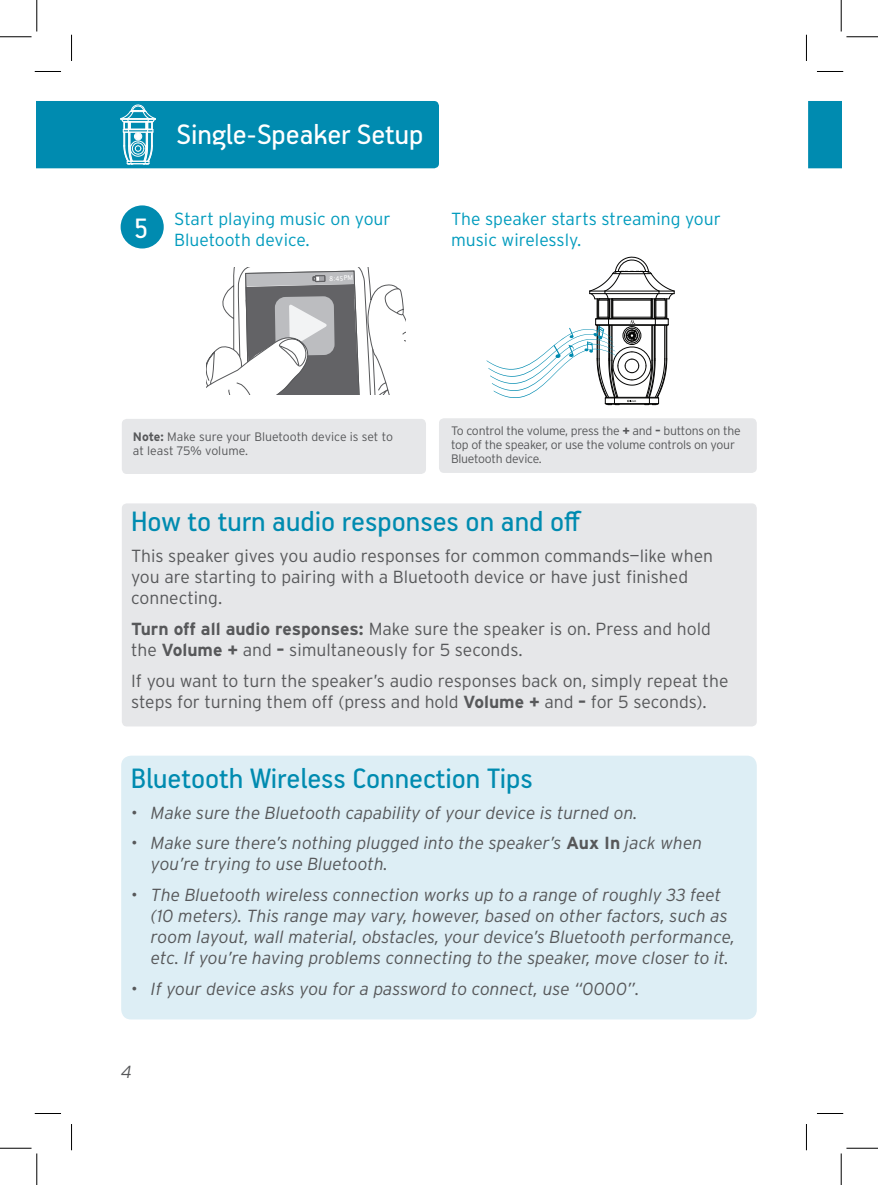
<style>
.page{position:relative;width:878px;height:1185px;background:#fff}
.page>*{position:absolute;margin:0;border:0;box-sizing:border-box;transform-origin:0 0}
.t1{font:31.5px "PF Handbook Pro";color:#008bb0}
.t2{font:31.5px "PF Handbook Pro";color:#fff}
.t3{font:italic 300 17.5px/21px "Interstate";color:#57585a}
.t4{font:300 17.5px/21px "Interstate";color:#57585a}
.t5{font:300 17.5px/21px "Interstate";color:#009bbd}
.t6{font:300 12.25px/14px "Interstate";letter-spacing:-.02em;color:#57585a}
.t7{font:300 12.25px/14px "Interstate";color:#57585a}
.t8{font:6.65px "Lucida Sans";color:#fff}
.s1{font-family:"PF Handbook Pro";font-weight:400;font-size:31.5px;color:#fff}
.s2{font-weight:700}
.s3{font-weight:700;font-style:normal}
</style>
<div class="page">
<div style="left:122px;top:503px;width:634px;height:223px;background:#e6e7e9;border-radius:5px"></div>
<div style="left:121px;top:205px;width:43px;height:43px;background:#008bb0;border-radius:50%"></div>
<svg style="left:206px;top:268px;width:199px;height:127px"></svg>
<svg style="left:486px;top:256px;width:188px;height:150px"></svg>
<div style="left:439px;top:418px;width:317px;height:55px;background:#e6e7e9;border-radius:5px"></div>
<div style="left:121px;top:755px;width:635px;height:264px;background:#ddeef5;border-radius:10px"></div>
<div style="left:808px;top:101px;width:32px;height:67px;background:#008bb0"></div>
<div style="left:122px;top:419px;width:304px;height:55px;background:#e6e7e9;border-radius:5px"></div>
<div style="left:37px;top:101px;width:402px;height:67px;background:#008bb0"></div>
<svg style="left:35px;top:71px;width:26px;height:1px"></svg>
<svg style="left:817px;top:71px;width:25px;height:1px"></svg>
<svg style="left:35px;top:1113px;width:26px;height:1px"></svg>
<svg style="left:817px;top:1113px;width:25px;height:1px"></svg>
<svg style="left:71px;top:35px;width:1px;height:26px"></svg>
<svg style="left:71px;top:1124px;width:1px;height:26px"></svg>
<svg style="left:805px;top:35px;width:1px;height:26px"></svg>
<svg style="left:805px;top:1124px;width:1px;height:26px"></svg>
<hr style="left:0;top:36px;width:32px;height:1px;background:#000">
<hr style="left:846px;top:36px;width:31px;height:1px;background:#000">
<hr style="left:0;top:1148px;width:32px;height:1px;background:#000">
<hr style="left:846px;top:1148px;width:31px;height:1px;background:#000">
<hr style="left:36px;top:0;width:1px;height:32px;background:#000">
<hr style="left:36px;top:1153px;width:1px;height:32px;background:#000">
<hr style="left:840px;top:0;width:1px;height:32px;background:#000">
<hr style="left:840px;top:1153px;width:1px;height:32px;background:#000">
<h1 class="t2" style="left:177px;top:115px;width:248px">Single-Speaker Setup</h1>
<p class="t5" style="left:174px;top:208px;width:218px;text-indent:-40px"><span class="s1">5</span> Start playing music on your<br>Bluetooth device.</p>
<p class="t8" style="left:329px;top:274px;width:25px;rotate:-1deg">8:45PM</p>
<p class="t5" style="left:451px;top:208px;width:271px">The speaker starts streaming your music wirelessly.</p>
<p class="t7" style="left:133px;top:430px;width:261px"><span class="s2">Note:</span> Make sure your Bluetooth device is set to at least 75% volume.</p>
<p class="t6" style="left:451px;top:424px;width:291px">To control the volume, press the <span class="s2">+</span> and <span class="s2">–</span> buttons on the top of the speaker, or use the volume controls on your<br>Bluetooth device.</p>
<h1 class="t1" style="left:131px;top:502px;width:452px">How to turn audio responses on and off</h1>
<p class="t4" style="left:131px;top:545px;width:583px">This speaker gives you audio responses for common commands—like when you are starting to pairing with a Bluetooth device or have just finished connecting.</p>
<p class="t4" style="left:131px;top:618px;width:581px"><span class="s2">Turn off all audio responses:</span> Make sure the speaker is on. Press and hold the <span class="s2">Volume +</span> and <span class="s2">–</span> simultaneously for 5 seconds.</p>
<p class="t4" style="left:131px;top:670px;width:598px">If you want to turn the speaker’s audio responses back on, simply repeat the steps for turning them off (press and hold <span class="s2">Volume +</span> and <span class="s2">–</span> for 5 seconds).</p>
<h1 class="t1" style="left:131px;top:759px;width:403px">Bluetooth Wireless Connection Tips</h1>
<p class="t3" style="left:131px;top:802px;width:508px">• Make sure the Bluetooth capability of your device is turned on.</p>
<p class="t3" style="left:151px;top:832px;width:552px;text-indent:-20px">• Make sure there’s nothing plugged into the speaker’s <span class="s3">Aux In</span> jack when you’re trying to use Bluetooth.</p>
<p class="t3" style="left:151px;top:884px;width:585px;text-indent:-20px">• The Bluetooth wireless connection works up to a range of roughly 33 feet (10 meters). This range may vary, however, based on other factors, such as room layout, wall material, obstacles, your device’s Bluetooth performance, etc. If you’re having problems connecting to the speaker, move closer to it.</p>
<p class="t3" style="left:131px;top:978px;width:510px">• If your device asks you for a password to connect, use “0000”.</p>
<p class="t3" style="left:121px;top:1061px;width:12px">4</p>
</div>
